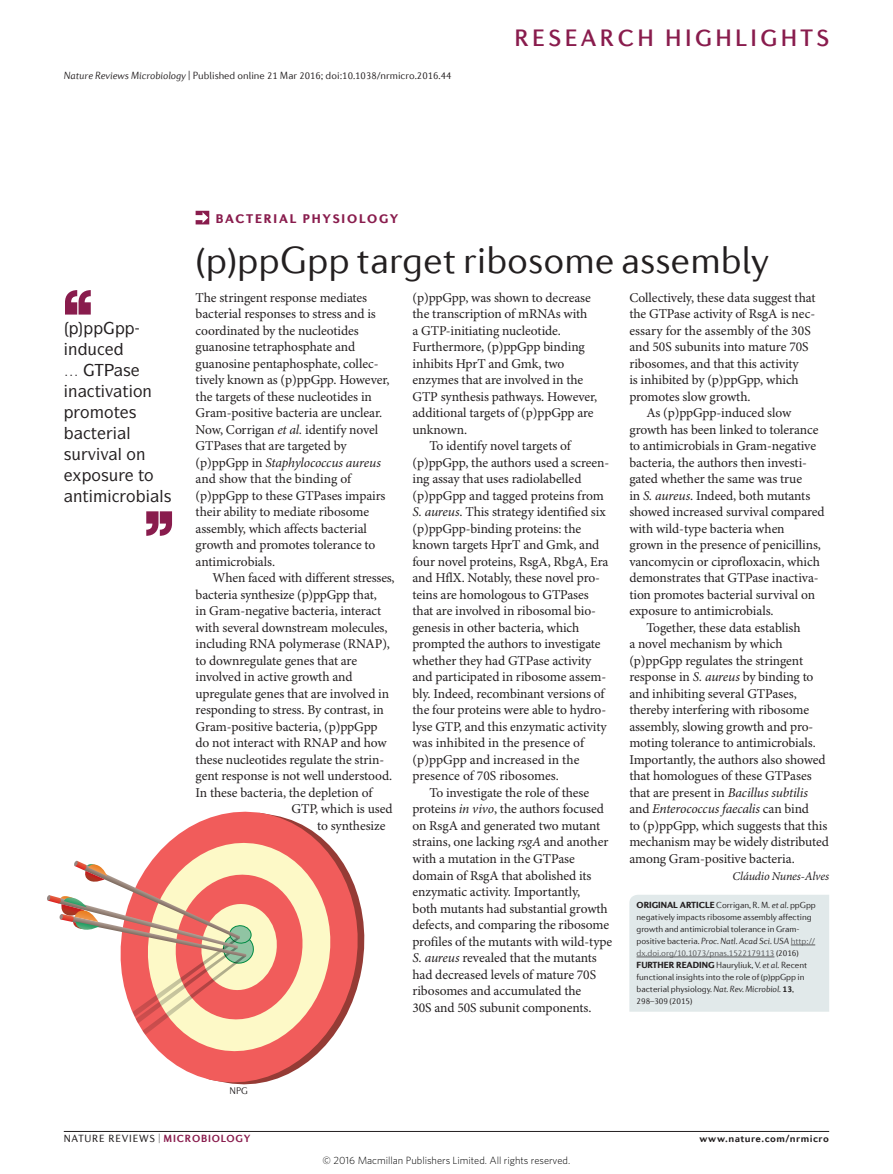
<style>
.page{position:relative;width:893px;height:1174px;background:#fff}
.page>*{position:absolute;margin:0;border:0;box-sizing:border-box;transform-origin:0 0}
.Title{font:300 39px "Diverda Sans Com";color:#231f20}
.t1{font:500 24px "Diverda Sans Com";letter-spacing:.14em;color:#891c4d}
.Pull_quote{font:500 16.5px "ITC Symbol Std";color:#231f20}
.Body_text{font:13.5px/16.5px "Minion Pro";letter-spacing:-.005em;color:#231f20}
.Body_first{font:13.5px/16.5px "Minion Pro";letter-spacing:-.005em;color:#231f20}
.Strapline{font:900 12.75px "Diverda Sans Com";letter-spacing:.14em;color:#891c4d}
.Author{font:italic 12px "Minion Pro";letter-spacing:-.015em;color:#231f20}
.AOP_line{font:300 10.5px "Diverda Sans Com";color:#231f20}
.t2{font:300 10.5px "Whitney";color:#000}
.t3{font:10.5px "Diverda Sans Com";letter-spacing:.075em;color:#231f20}
.t4{font:700 10.5px "Diverda Sans Com";letter-spacing:.045em;color:#231f20}
.Credit_line{font:300 9.75px "Diverda Sans Com";color:#231f20}
.Info_box_text{font:300 9px/12px "Diverda Sans Com";letter-spacing:-.005em;color:#231f20}
.s1{font-style:italic}
.s2{font-weight:900}
.s3{color:#57585a}
.s4{font-weight:700}
.s5{font-weight:700;color:#891c4d}
</style>
<div class="page">
<hr style="left:64px;top:1131px;width:765px;height:1px;background:#231f20">
<svg style="left:166px;top:811px;width:199px;height:274px"></svg>
<svg style="left:145px;top:835px;width:194px;height:223px;background:#f29787"></svg>
<svg style="left:47px;top:860px;width:261px;height:174px"></svg>
<svg style="left:146px;top:511px;width:26px;height:25px"></svg>
<svg style="left:65px;top:290px;width:26px;height:24px"></svg>
<svg style="left:196px;top:211px;width:13px;height:13px"></svg>
<div style="left:629px;top:895px;width:200px;height:116px;background:#e1e9ea"></div>
<hr style="left:637px;top:956px;width:137px;height:1px;background:#57585a">
<p class="AOP_line" style="left:64px;top:69px;width:389px"><span class="s1">Nature Reviews Microbiology</span> | Published online 21 Mar 2016; doi:10.1038/nrmicro.2016.44</p>
<h2 class="t1" style="left:514px;top:24px;width:316px">RESEARCH HIGHLIGHTS</h2>
<p class="Pull_quote" style="left:68px;top:381px;width:85px">■ ▼❖ ▼□■</p>
<p class="Pull_quote" style="left:80px;top:402px;width:58px">□ □▼▲</p>
<p class="Pull_quote" style="left:64px;top:444px;width:83px">▲◆❖❖ ● □■</p>
<p class="Pull_quote" style="left:92px;top:465px;width:64px">□▲◆ ▼□</p>
<p class="Pull_quote" style="left:126px;top:486px;width:47px">□ ●▲</p>
<p class="Strapline" style="left:216px;top:211px;width:184px">BACTERIAL PHYSIOLOGY</p>
<p class="Title" style="left:196px;top:238px;width:575px">(p)ppGpp target ribosome assembly</p>
<p class="Body_first" style="left:196px;top:290px;width:196px">The stringent response mediates bacterial responses to stress and is coordinated by the nucleotides guanosine tetraphosphate and guanosine pentaphosphate, collec&shy;tively known as (p)ppGpp. However, the targets of these nucleotides in<br>Gram-positive bacteria are unclear.<br>Now, Corrigan <span class="s1">et al.</span> identify novel<br>GTPases that are targeted by (p)ppGpp in <span class="s1">Staphylococcus aureus </span>and show that the binding of (p)ppGpp to these GTPases impairs their ability to mediate ribosome assembly, which affects bacterial growth and promotes tolerance to antimicrobials.</p>
<p class="Body_text" style="left:213px;top:570px;width:184px">When faced with different stresses,</p>
<p class="Body_text" style="left:196px;top:587px;width:183px">bacteria synthesize (p)ppGpp that,</p>
<p class="Body_text" style="left:196px;top:603px;width:187px">in Gram-negative bacteria, interact</p>
<p class="Body_text" style="left:196px;top:620px;width:193px">with several downstream molecules,</p>
<p class="Body_text" style="left:196px;top:636px;width:196px">including RNA polymerase (RNAP),</p>
<p class="Body_text" style="left:196px;top:653px;width:163px">to downregulate genes that are</p>
<p class="Body_text" style="left:196px;top:669px;width:158px">involved in active growth and</p>
<p class="Body_text" style="left:196px;top:686px;width:195px">upregulate genes that are involved in</p>
<p class="Body_text" style="left:196px;top:702px;width:190px">responding to stress. By contrast, in</p>
<p class="Body_text" style="left:196px;top:719px;width:183px">Gram-positive bacteria, (p)ppGpp</p>
<p class="Body_text" style="left:196px;top:735px;width:193px">do not interact with RNAP and how</p>
<p class="Body_text" style="left:196px;top:752px;width:190px">these nucleotides regulate the strin-</p>
<p class="Body_text" style="left:196px;top:768px;width:198px">gent response is not well understood.</p>
<p class="Body_text" style="left:196px;top:785px;width:178px">In these bacteria, the depletion of</p>
<p class="Body_text" style="left:292px;top:801px;width:103px">GTP, which is used</p>
<p class="Body_text" style="left:317px;top:818px;width:70px">to synthesize</p>
<p class="Body_text" style="left:412px;top:290px;width:186px">(p)ppGpp, was shown to decrease the transcription of mRNAs with<br>a GTP-initiating nucleotide.<br>Furthermore, (p)ppGpp binding inhibits HprT and Gmk, two enzymes that are involved in the<br>GTP synthesis pathways. However, additional targets of (p)ppGpp are unknown.</p>
<p class="Body_text" style="left:412px;top:438px;width:198px;text-indent:17px">To identify novel targets of (p)ppGpp, the authors used a screen&shy;ing assay that uses radiolabelled (p)ppGpp and tagged proteins from <span class="s1">S. aureus</span>. This strategy identified six (p)ppGpp-binding proteins: the known targets HprT and Gmk, and four novel proteins, RsgA, RbgA, Era and HflX. Notably, these novel pro&shy;teins are homologous to GTPases that are involved in ribosomal bio&shy;genesis in other bacteria, which prompted the authors to investigate whether they had GTPase activity and participated in ribosome assem&shy;bly. Indeed, recombinant versions of the four proteins were able to hydro&shy;lyse GTP, and this enzymatic activity was inhibited in the presence of (p)ppGpp and increased in the presence of 70S ribosomes.</p>
<p class="Body_text" style="left:412px;top:785px;width:201px;text-indent:17px">To investigate the role of these proteins <span class="s1">in vivo</span>, the authors focused on RsgA and generated two mutant strains, one lacking <span class="s1">rsgA</span> and another with a mutation in the GTPase domain of RsgA that abolished its enzymatic activity. Importantly,<br>both mutants had substantial growth defects, and comparing the ribosome profiles of the mutants with wild-type <span class="s1">S. aureus</span> revealed that the mutants had decreased levels of mature 70S ribosomes and accumulated the<br>30S and 50S subunit components.</p>
<p class="Body_text" style="left:629px;top:290px;width:188px">Collectively, these data suggest that the GTPase activity of RsgA is nec&shy;essary for the assembly of the 30S and 50S subunits into mature 70S ribosomes, and that this activity<br>is inhibited by (p)ppGpp, which promotes slow growth.</p>
<p class="Body_text" style="left:629px;top:405px;width:197px;text-indent:17px">As (p)ppGpp-induced slow growth has been linked to tolerance to antimicrobials in Gram-negative bacteria, the authors then investi&shy;gated whether the same was true<br>in <span class="s1">S. aureus</span>. Indeed, both mutants showed increased survival compared with wild-type bacteria when<br>grown in the presence of penicillins, vancomycin or ciprofloxacin, which demonstrates that GTPase inactiva&shy;tion promotes bacterial survival on exposure to antimicrobials.</p>
<p class="Body_text" style="left:629px;top:620px;width:201px;text-indent:17px">Together, these data establish<br>a novel mechanism by which (p)ppGpp regulates the stringent response in <span class="s1">S. aureus</span> by binding to and inhibiting several GTPases, thereby interfering with ribosome assembly, slowing growth and pro&shy;moting tolerance to antimicrobials.<br>Importantly, the authors also showed that homologues of these GTPases that are present in <span class="s1">Bacillus subtilis </span>and <span class="s1">Enterococcus faecalis</span> can bind<br>to (p)ppGpp, which suggests that this mechanism may be widely distributed among Gram-positive bacteria.</p>
<p class="Author" style="left:733px;top:868px;width:98px">Cláudio Nunes-Alves</p>
<p class="Info_box_text" style="left:637px;top:899px;width:181px"><span class="s2">ORIGINAL ARTICLE</span> Corrigan, R. M. <span class="s1">et al.</span> ppGpp negatively impacts ribosome assembly affecting growth and antimicrobial tolerance in Gram&shy;positive bacteria. <span class="s1">Proc. Natl. Acad Sci. USA</span> <span class="s3">http:// dx.doi.org/10.1073/pnas.1522179113</span> (2016)</p>
<p class="Info_box_text" style="left:637px;top:959px;width:172px"><span class="s2">FURTHER READING</span> Hauryliuk, V. <span class="s1">et al.</span> Recent functional insights into the role of (p)ppGpp in bacterial physiology. <span class="s1">Nat. Rev. Microbiol.</span> <span class="s4">13</span>, 298–309 (2015)</p>
<p class="Credit_line" style="left:230px;top:1085px;width:20px">NPG</p>
<p class="t3" style="left:64px;top:1132px;width:188px">NATURE REVIEWS | <span class="s5">MICROBIOLOGY</span></p>
<p class="t4" style="left:699px;top:1132px;width:131px">www.nature.com/nrmicro</p>
<p class="t2" style="left:323px;top:1153px;width:249px">© 2016 Macmillan Publishers Limited. All rights reserved.</p>
</div>
